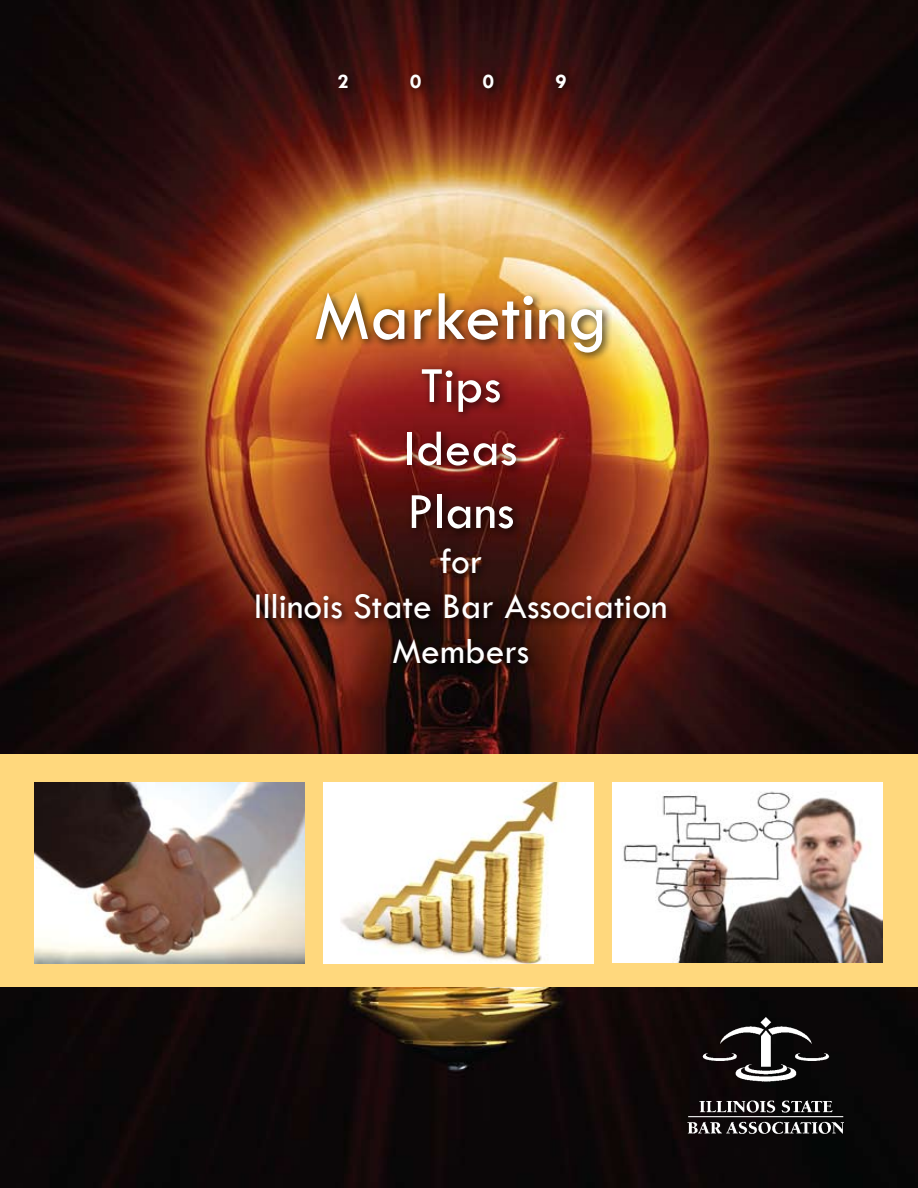
<style>
.page{position:relative;width:918px;height:1188px;background:#fff}
.page>*{position:absolute;margin:0;border:0;box-sizing:border-box;transform-origin:0 0}
.t1{font:72px "Tw Cen";color:#fff}
.t2{font:52.5px/63px "Tw Cen";color:#fff;text-align:center}
.t3{font:37.5px/45px "Tw Cen";color:#fff;text-align:center}
.t4{font:700 21px "Tw Cen";color:#fff}
</style>
<div class="page">
<img style="left:0;top:0;width:918px;height:1188px">
<div style="left:0;top:754px;width:918px;height:232px;background:#ffd87d"></div>
<img style="left:34px;top:783px;width:271px;height:180px">
<img style="left:324px;top:783px;width:270px;height:180px">
<img style="left:612px;top:783px;width:270px;height:180px">
<div style="left:251px;top:288px;width:426px;height:385px;background:#000;opacity:.75"></div>
<img style="left:687px;top:1017px;width:156px;height:124px">
<div style="left:333px;top:69px;width:243px;height:29px;background:#000;opacity:.75"></div>
<p class="t4" style="left:338px;top:69px;width:13px">2</p>
<p class="t4" style="left:410px;top:69px;width:13px">0</p>
<p class="t4" style="left:483px;top:69px;width:13px">0</p>
<p class="t4" style="left:555px;top:69px;width:13px">9</p>
<h1 class="t1" style="left:314px;top:273px;width:295px">Marketing</h1>
<h2 class="t2" style="left:404px;top:354px;width:115px">Tips<br>Ideas<br>Plans</h2>
<p class="t3" style="left:254px;top:538px;width:415px">for<br>Illinois State Bar Association<br>Members</p>
</div>
